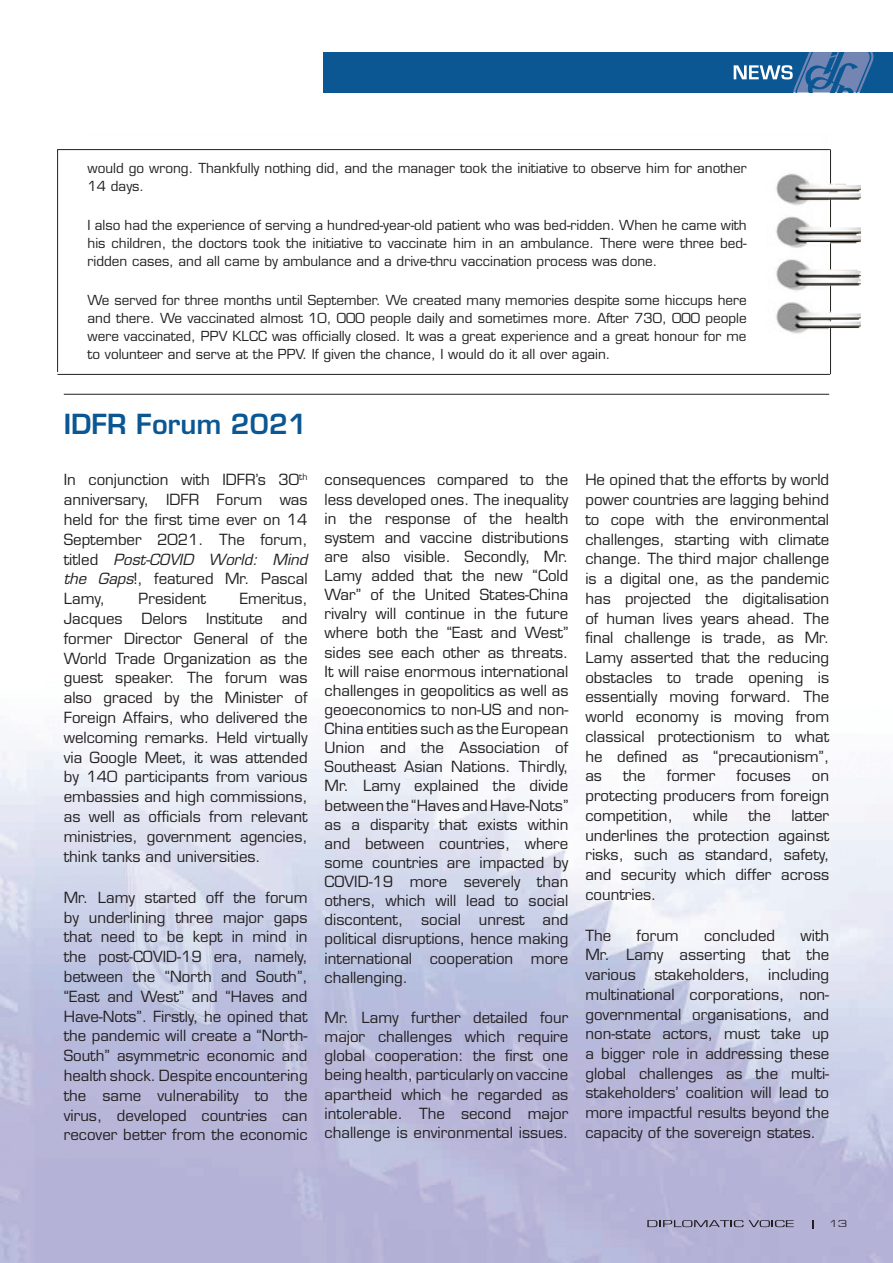
<style>
.page{position:relative;width:893px;height:1263px;background:#fff}
.page>*{position:absolute;margin:0;border:0;box-sizing:border-box;transform-origin:0 0}
.t1{font:600 27px "Eurostile LT Std";color:#0b5793}
.t2{font:15px/19.8px "Eurostile LT Std";color:#231f20;text-align:justify}
.t3{font:13.5px/18px "Eurostile LT Std";color:#231f20;text-align:justify}
.t4{font:10.5px "Eurostile Extended";color:#231f20}
.s1{font-style:italic}
</style>
<div class="page">
<img style="left:0;top:740px;width:893px;height:523px">
<svg style="left:647px;top:1220px;width:147px;height:7px"></svg>
<div style="left:323px;top:52px;width:570px;height:40px;background:#0b5793"></div>
<svg style="left:734px;top:52px;width:140px;height:41px"></svg>
<hr style="left:64px;top:394px;width:765px;height:1px;background:#231f20">
<hr style="left:830px;top:149px;width:1px;height:225px;background:#231f20">
<hr style="left:57px;top:149px;width:1px;height:223px;background:#231f20">
<hr style="left:57px;top:374px;width:773px;height:1px;background:#231f20">
<img style="left:83px;top:149px;width:778px;height:185px">
<hr style="left:57px;top:149px;width:773px;height:1px;background:#231f20">
<p class="t3" style="left:88px;top:159px;width:661px">would go wrong. Thankfully nothing did, and the manager took the initiative to observe him for another<br>14 days.</p>
<p class="t3" style="left:88px;top:216px;width:661px">I also had the experience of serving a hundred-year-old patient who was bed-ridden. When he came with his children, the doctors took the initiative to vaccinate him in an ambulance. There were three bed&shy;ridden cases, and all came by ambulance and a drive-thru vaccination process was done.</p>
<p class="t3" style="left:88px;top:291px;width:661px">We served for three months until September. We created many memories despite some hiccups here and there. We vaccinated almost 10, 000 people daily and sometimes more. After 730, 000 people were vaccinated, PPV KLCC was officially closed. It was a great experience and a great honour for me to volunteer and serve at the PPV. If given the chance, I would do it all over again.</p>
<h1 class="t1" style="left:64px;top:407px;width:245px">IDFR Forum 2021</h1>
<p class="t2" style="left:64px;top:470px;width:245px">In conjunction with IDFR’s 30<sup>th </sup>anniversary, IDFR Forum was held for the first time ever on 14<br>September 2021. The forum, titled <span class="s1">Post-COVID World: Mind the Gaps</span>!, featured Mr. Pascal Lamy,</p>
<p class="t2" style="left:64px;top:589px;width:245px;text-indent:176px">Emeritus, Jacques Delors Institute and former Director General of the World Trade Organization as the guest speaker. The forum was also graced by the Minister of Foreign Affairs, who delivered the welcoming remarks. Held virtually via Google Meet, it was attended by 140 participants from various embassies and high commissions, as well as officials from relevant ministries, government agencies, think tanks and universities.</p>
<p class="t2" style="left:64px;top:887px;width:245px">Mr. Lamy started off the forum by underlining three major gaps that need to be kept in mind in the post-COVID-19 era, namely, between the “North and South”, “East and West’’ and “Haves and Have-Nots”. Firstly, he opined that the pandemic will create a “North-South” asymmetric economic and health shock. Despite encountering the same vulnerability to the virus, developed countries can recover better from the economic</p>
<p class="t2" style="left:139px;top:589px;width:69px">President</p>
<p class="t2" style="left:325px;top:470px;width:245px;line-height:19px">consequences compared to the less developed ones. The inequality in the response of the health system and vaccine distributions are also visible. Secondly, Mr.<br>Lamy added that the new “Cold War” of the United States-China rivalry will continue in the future where both the “East and West” sides see each other as threats.<br>It will raise enormous international challenges in geopolitics as well as geoeconomics to non-US and non-China entities such as the European Union and the Association of Southeast Asian Nations. Thirdly, Mr. Lamy explained the divide between the “Haves and Have-Nots” as a disparity that exists within and between countries, where some countries are impacted by COVID-19 more severely than others, which will lead to social discontent, social unrest and political disruptions, hence making international cooperation more challenging.</p>
<p class="t2" style="left:325px;top:1008px;width:245px;line-height:19.2px">Mr. Lamy further detailed four major challenges which require global cooperation: the first one being health, particularly on vaccine apartheid which he regarded as intolerable. The second major challenge is environmental issues.</p>
<p class="t2" style="left:585px;top:470px;width:245px">He opined that the efforts by world power countries are lagging behind to cope with the environmental challenges, starting with climate change. The third major challenge is a digital one, as the pandemic has projected the digitalisation of human lives years ahead. The final challenge is trade, as Mr.<br>Lamy asserted that the reducing obstacles to trade opening is essentially moving forward. The world economy is moving from classical protectionism to what he defined as “precautionism”, as</p>
<p class="t2" style="left:623px;top:766px;width:24px">the</p>
<p class="t2" style="left:667px;top:766px;width:50px">former</p>
<p class="t2" style="left:736px;top:766px;width:56px">focuses</p>
<p class="t2" style="left:585px;top:766px;width:245px;text-indent:227px">on protecting producers from foreign competition,</p>
<p class="t2" style="left:585px;top:805px;width:245px;text-indent:206px">latter underlines the protection against risks, such as standard, safety, and security which differ across countries.</p>
<p class="t2" style="left:585px;top:925px;width:27px">The</p>
<p class="t2" style="left:637px;top:925px;width:44px">forum</p>
<p class="t2" style="left:704px;top:925px;width:73px">concluded</p>
<p class="t2" style="left:693px;top:805px;width:36px">while</p>
<p class="t2" style="left:748px;top:805px;width:24px">the</p>
<p class="t2" style="left:585px;top:925px;width:245px;text-indent:215px">with Mr. Lamy asserting that the various stakeholders, including multinational corporations, non&shy;governmental organisations, and non-state actors, must take up a bigger role in addressing these global challenges as the multi&shy;stakeholders’ coalition will lead to more impactful results beyond the capacity of the sovereign states.</p>
<p class="t4" style="left:829px;top:1218px;width:19px">13</p>
</div>
